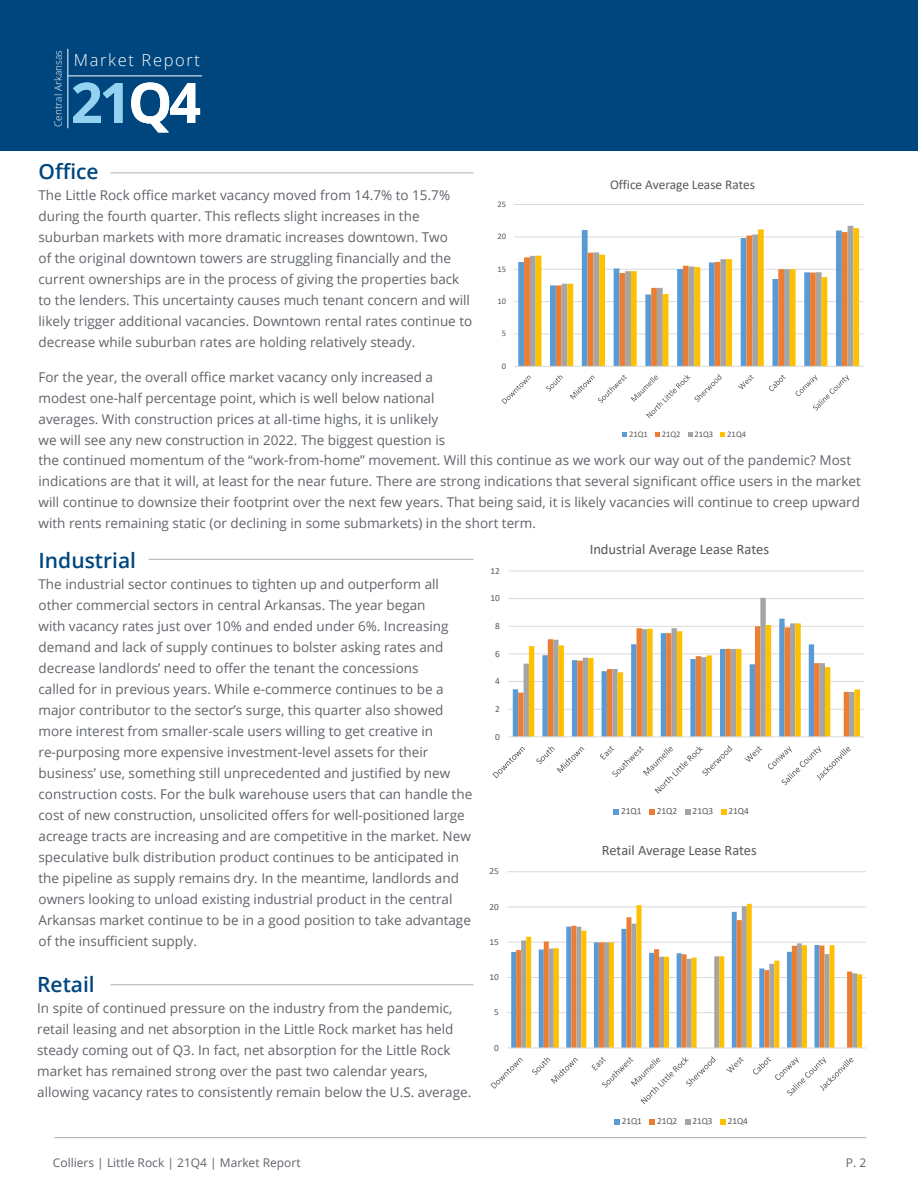
<style>
.page{position:relative;width:918px;height:1188px;background:#fff}
.page>*{position:absolute;margin:0;border:0;box-sizing:border-box;transform-origin:0 0}
.t1{font:700 55.8px "Open Sans";color:#95d2f2}
.Header_-_14pt_OpenSa{font:600 21px "Open Sans";color:#00467e}
.t2{font:300 16.5px "Open Sans";letter-spacing:.1em;color:#fff}
.t3{font:14.55px "Calibri";color:#595959}
.t4{font:14.4px "Calibri";color:#595959}
.Body_-_9pt_OpensSans{font:13.5px/21px "Open Sans";color:#5f6369}
.t5{font:13.35px "Calibri";color:#595959}
.t6{font:12px "Open Sans";color:#5f6369}
.t7{font:300 9.9px "Open Sans";letter-spacing:.01em;color:#fff}
.t8{font:9.3px "Calibri";color:#595959}
.t9{font:8.55px "Calibri";color:#595959}
.s1{color:#fff}
</style>
<div class="page">
<hr style="left:54px;top:1137px;width:812px;height:1px;background:#aeafb3">
<div style="left:0;top:0;width:918px;height:151px;background:#00467e"></div>
<hr style="left:68px;top:75px;width:134px;height:1px;background:#fff">
<hr style="left:67px;top:49px;width:1px;height:79px;background:#fff">
<hr style="left:110px;top:173px;width:364px;height:1px;background:#aeafb3">
<hr style="left:514px;top:334px;width:349px;height:1px;background:#d9d9d9">
<hr style="left:514px;top:301px;width:349px;height:1px;background:#d9d9d9">
<hr style="left:514px;top:269px;width:349px;height:1px;background:#d9d9d9">
<hr style="left:514px;top:237px;width:349px;height:1px;background:#d9d9d9">
<hr style="left:514px;top:204px;width:349px;height:1px;background:#d9d9d9">
<svg style="left:530px;top:226px;width:323px;height:140px"></svg>
<svg style="left:536px;top:228px;width:323px;height:138px"></svg>
<hr style="left:514px;top:366px;width:349px;height:1px;background:#d9d9d9">
<svg style="left:501px;top:376px;width:30px;height:28px"></svg>
<svg style="left:546px;top:376px;width:17px;height:15px"></svg>
<svg style="left:570px;top:374px;width:152px;height:44px"></svg>
<svg style="left:738px;top:375px;width:16px;height:14px"></svg>
<svg style="left:769px;top:375px;width:17px;height:16px"></svg>
<svg style="left:796px;top:375px;width:53px;height:36px"></svg>
<svg style="left:622px;top:432px;width:5px;height:5px"></svg>
<svg style="left:655px;top:432px;width:5px;height:5px"></svg>
<svg style="left:688px;top:432px;width:5px;height:5px"></svg>
<svg style="left:721px;top:432px;width:4px;height:5px"></svg>
<hr style="left:148px;top:559px;width:326px;height:1px;background:#aeafb3">
<hr style="left:509px;top:709px;width:355px;height:1px;background:#d9d9d9">
<hr style="left:509px;top:681px;width:355px;height:1px;background:#d9d9d9">
<hr style="left:509px;top:654px;width:355px;height:1px;background:#d9d9d9">
<hr style="left:509px;top:626px;width:355px;height:1px;background:#d9d9d9">
<hr style="left:509px;top:598px;width:355px;height:1px;background:#d9d9d9">
<hr style="left:509px;top:571px;width:355px;height:1px;background:#d9d9d9">
<svg style="left:513px;top:619px;width:347px;height:118px"></svg>
<hr style="left:509px;top:737px;width:355px;height:1px;background:#d9d9d9">
<svg style="left:492px;top:747px;width:33px;height:31px"></svg>
<svg style="left:536px;top:747px;width:48px;height:26px"></svg>
<svg style="left:600px;top:745px;width:132px;height:49px"></svg>
<svg style="left:745px;top:746px;width:17px;height:16px"></svg>
<svg style="left:768px;top:746px;width:83px;height:39px"></svg>
<svg style="left:614px;top:809px;width:5px;height:5px"></svg>
<svg style="left:650px;top:809px;width:5px;height:5px"></svg>
<svg style="left:685px;top:809px;width:5px;height:5px"></svg>
<svg style="left:721px;top:809px;width:5px;height:5px"></svg>
<hr style="left:110px;top:984px;width:364px;height:1px;background:#aeafb3">
<hr style="left:507px;top:1012px;width:359px;height:1px;background:#d9d9d9">
<hr style="left:507px;top:977px;width:359px;height:1px;background:#d9d9d9">
<hr style="left:507px;top:942px;width:359px;height:1px;background:#d9d9d9">
<hr style="left:507px;top:907px;width:359px;height:1px;background:#d9d9d9">
<hr style="left:507px;top:871px;width:359px;height:1px;background:#d9d9d9">
<svg style="left:526px;top:904px;width:336px;height:144px"></svg>
<hr style="left:507px;top:1048px;width:359px;height:1px;background:#d9d9d9">
<svg style="left:491px;top:1058px;width:32px;height:31px"></svg>
<svg style="left:532px;top:1058px;width:46px;height:26px"></svg>
<svg style="left:592px;top:1056px;width:124px;height:48px"></svg>
<svg style="left:726px;top:1057px;width:18px;height:15px"></svg>
<svg style="left:753px;top:1057px;width:101px;height:39px"></svg>
<svg style="left:614px;top:1119px;width:5px;height:5px"></svg>
<svg style="left:650px;top:1119px;width:5px;height:5px"></svg>
<svg style="left:685px;top:1119px;width:5px;height:5px"></svg>
<svg style="left:720px;top:1119px;width:5px;height:5px"></svg>
<p class="t7" style="left:52px;top:127px;width:79px;rotate:-90deg">Central Arkansas</p>
<p class="t2" style="left:74px;top:49px;width:128px">Market Report</p>
<p class="t1" style="left:71px;top:63px;width:132px">21<span class="s1">Q4</span></p>
<p class="Header_-_14pt_OpenSa" style="left:39px;top:157px;width:62px">Office</p>
<p class="Body_-_9pt_OpensSans" style="left:39px;top:185px;width:435px">The Little Rock office market vacancy moved from 14.7% to 15.7% during the fourth quarter. This reflects slight increases in the suburban markets with more dramatic increases downtown. Two<br>of the original downtown towers are struggling financially and the current ownerships are in the process of giving the properties back to the lenders. This uncertainty causes much tenant concern and will likely trigger additional vacancies. Downtown rental rates continue to decrease while suburban rates are holding relatively steady.</p>
<p class="Body_-_9pt_OpensSans" style="left:39px;top:366px;width:408px">For the year, the overall office market vacancy only increased a modest one-half percentage point, which is well below national averages. With construction prices at all-time highs, it is unlikely we will see any new construction in 2022. The biggest question is</p>
<p class="t9" style="left:497px;top:198px;width:10px">25</p>
<p class="t9" style="left:497px;top:231px;width:10px">20</p>
<p class="t9" style="left:497px;top:263px;width:10px">15</p>
<p class="t9" style="left:497px;top:295px;width:10px">10</p>
<p class="t9" style="left:502px;top:328px;width:6px">5</p>
<p class="t9" style="left:502px;top:360px;width:6px">0</p>
<p class="t5" style="left:610px;top:175px;width:147px">Office Average Lease Rates</p>
<p class="t9" style="left:629px;top:428px;width:20px">21Q1</p>
<p class="t9" style="left:662px;top:428px;width:20px">21Q2</p>
<p class="t9" style="left:695px;top:428px;width:20px">21Q3</p>
<p class="t9" style="left:727px;top:428px;width:20px">21Q4</p>
<p class="Body_-_9pt_OpensSans" style="left:39px;top:449px;width:824px">the continued momentum of the “work-from-home” movement. Will this continue as we work our way out of the pandemic? Most indications are that it will, at least for the near future. There are strong indications that several significant office users in the market will continue to downsize their footprint over the next few years. That being said, it is likely vacancies will continue to creep upward with rents remaining static (or declining in some submarkets) in the short term.</p>
<p class="Header_-_14pt_OpenSa" style="left:39px;top:546px;width:99px">Industrial</p>
<p class="Body_-_9pt_OpensSans" style="left:39px;top:573px;width:435px">The industrial sector continues to tighten up and outperform all other commercial sectors in central Arkansas. The year began<br>with vacancy rates just over 10% and ended under 6%. Increasing demand and lack of supply continues to bolster asking rates and decrease landlords’ need to offer the tenant the concessions<br>called for in previous years. While e-commerce continues to be a major contributor to the sector’s surge, this quarter also showed more interest from smaller-scale users willing to get creative in re-purposing more expensive investment-level assets for their business’ use, something still unprecedented and justified by new construction costs. For the bulk warehouse users that can handle the cost of new construction, unsolicited offers for well-positioned large acreage tracts are increasing and are competitive in the market. New speculative bulk distribution product continues to be anticipated in the pipeline as supply remains dry. In the meantime, landlords and owners looking to unload existing industrial product in the central Arkansas market continue to be in a good position to take advantage of the insufficient supply.</p>
<p class="Header_-_14pt_OpenSa" style="left:37px;top:970px;width:59px">Retail</p>
<p class="Body_-_9pt_OpensSans" style="left:37px;top:997px;width:436px">In spite of continued pressure on the industry from the pandemic, retail leasing and net absorption in the Little Rock market has held steady coming out of Q3. In fact, net absorption for the Little Rock market has remained strong over the past two calendar years, allowing vacancy rates to consistently remain below the U.S. average.</p>
<p class="t8" style="left:491px;top:564px;width:11px">12</p>
<p class="t8" style="left:491px;top:592px;width:11px">10</p>
<p class="t8" style="left:495px;top:619px;width:6px">8</p>
<p class="t8" style="left:495px;top:647px;width:6px">6</p>
<p class="t8" style="left:495px;top:675px;width:6px">4</p>
<p class="t8" style="left:495px;top:702px;width:6px">2</p>
<p class="t8" style="left:495px;top:730px;width:6px">0</p>
<p class="t8" style="left:489px;top:865px;width:11px">25</p>
<p class="t8" style="left:489px;top:900px;width:11px">20</p>
<p class="t8" style="left:489px;top:935px;width:11px">15</p>
<p class="t8" style="left:489px;top:971px;width:11px">10</p>
<p class="t8" style="left:494px;top:1006px;width:6px">5</p>
<p class="t8" style="left:494px;top:1041px;width:6px">0</p>
<p class="t3" style="left:590px;top:539px;width:181px">Industrial Average Lease Rates</p>
<p class="t8" style="left:621px;top:805px;width:22px">21Q1</p>
<p class="t8" style="left:657px;top:805px;width:22px">21Q2</p>
<p class="t8" style="left:693px;top:805px;width:22px">21Q3</p>
<p class="t8" style="left:728px;top:805px;width:22px">21Q4</p>
<p class="t4" style="left:602px;top:840px;width:156px">Retail Average Lease Rates</p>
<p class="t8" style="left:622px;top:1115px;width:22px">21Q1</p>
<p class="t8" style="left:657px;top:1115px;width:22px">21Q2</p>
<p class="t8" style="left:692px;top:1115px;width:22px">21Q3</p>
<p class="t8" style="left:728px;top:1115px;width:22px">21Q4</p>
<p class="t6" style="left:53px;top:1154px;width:249px">Colliers | Little Rock | 21Q4 | Market Report</p>
<p class="t6" style="left:846px;top:1154px;width:22px">P. 2</p>
</div>
